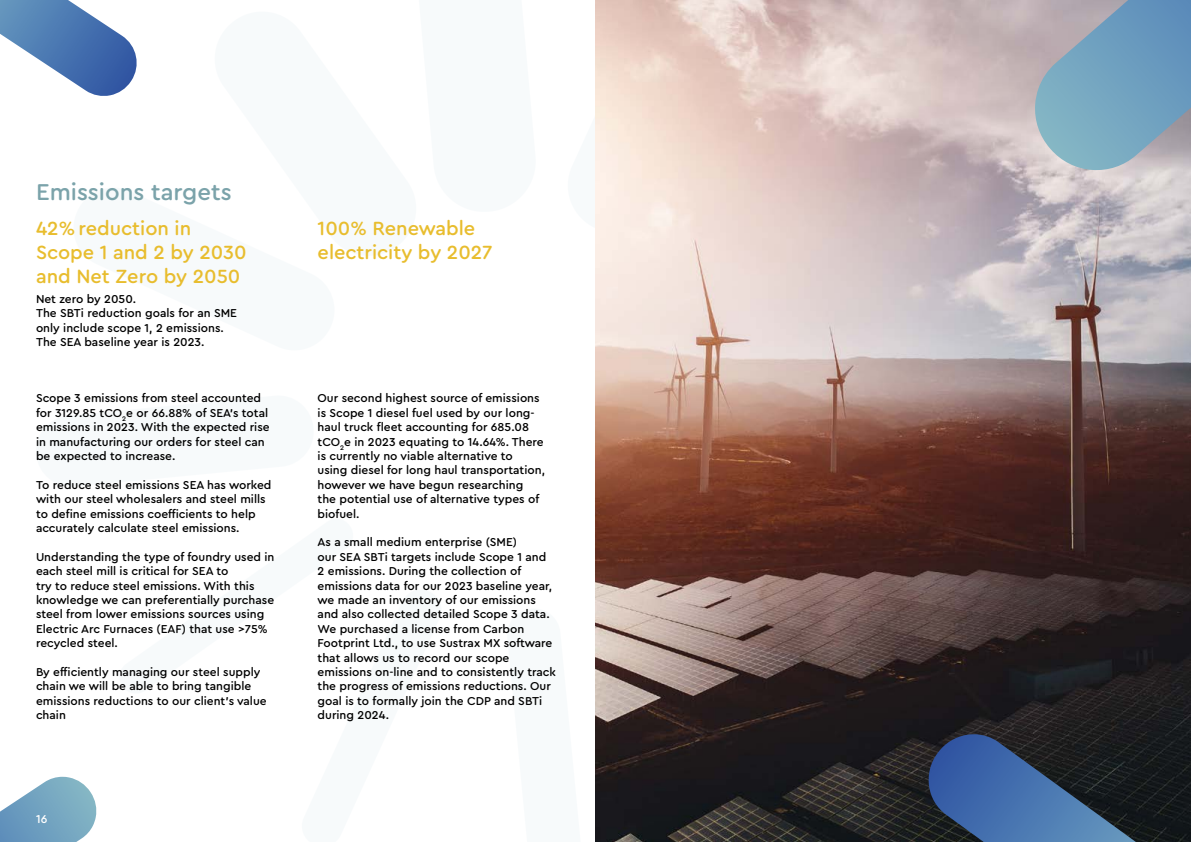
<style>
.page{position:relative;width:1191px;height:842px;background:#fff}
.page>*{position:absolute;margin:0;border:0;box-sizing:border-box;transform-origin:0 0}
.t1{font:500 24px "Cera Round Pro";color:#7ba3aa}
.t2{font:500 20px/24px "Cera Round Pro";color:#e8bd2e}
.t3{font:500 12px/14.4px "Cera Round Pro";color:#000}
.t4{font:500 12px "Cera Round Pro";color:#fff}
</style>
<div class="page">
<svg style="left:0;top:0;width:137px;height:96px"></svg>
<svg style="left:0;top:777px;width:97px;height:65px"></svg>
<img style="left:595px;top:0;width:596px;height:842px">
<svg style="left:923px;top:734px;width:213px;height:108px"></svg>
<svg style="left:1034px;top:0;width:157px;height:171px"></svg>
<h1 class="t1" style="left:36px;top:176px;width:197px">Emissions targets</h1>
<h2 class="t2" style="left:36px;top:215px;width:212px">42% reduction in<br>Scope 1 and 2 by 2030 and Net Zero by 2050</h2>
<p class="t3" style="left:36px;top:291px;width:203px">Net zero by 2050.<br>The SBTi reduction goals for an SME only include scope 1, 2 emissions.<br>The SEA baseline year is 2023.</p>
<p class="t3" style="left:36px;top:390px;width:235px">Scope 3 emissions from steel accounted for 3129.85 tCO<sub>2</sub>e or 66.88% of SEA’s total emissions in 2023. With the expected rise in manufacturing our orders for steel can be expected to increase.</p>
<p class="t3" style="left:36px;top:477px;width:237px">To reduce steel emissions SEA has worked with our steel wholesalers and steel mills to define emissions coefficients to help accurately calculate steel emissions.</p>
<p class="t3" style="left:36px;top:549px;width:240px">Understanding the type of foundry used in each steel mill is critical for SEA to<br>try to reduce steel emissions. With this knowledge we can preferentially purchase steel from lower emissions sources using Electric Arc Furnaces (EAF) that use &gt;75% recycled steel.</p>
<p class="t3" style="left:36px;top:664px;width:232px">By efficiently managing our steel supply chain we will be able to bring tangible emissions reductions to our client’s value chain</p>
<p class="t4" style="left:36px;top:810px;width:13px">16</p>
<h2 class="t2" style="left:317px;top:215px;width:176px">100% Renewable electricity by 2027</h2>
<p class="t3" style="left:317px;top:390px;width:229px">Our second highest source of emissions is Scope 1 diesel fuel used by our long&shy;haul truck fleet accounting for 685.08 tCO<sub>2</sub>e in 2023 equating to 14.64%. There is currently no viable alternative to using diesel for long haul transportation, however we have begun researching<br>the potential use of alternative types of biofuel.</p>
<p class="t3" style="left:317px;top:534px;width:240px">As a small medium enterprise (SME)<br>our SEA SBTi targets include Scope 1 and 2 emissions. During the collection of emissions data for our 2023 baseline year, we made an inventory of our emissions and also collected detailed Scope 3 data.<br>We purchased a license from Carbon Footprint Ltd., to use Sustrax MX software that allows us to record our scope emissions on-line and to consistently track the progress of emissions reductions. Our goal is to formally join the CDP and SBTi during 2024.</p>
</div>
